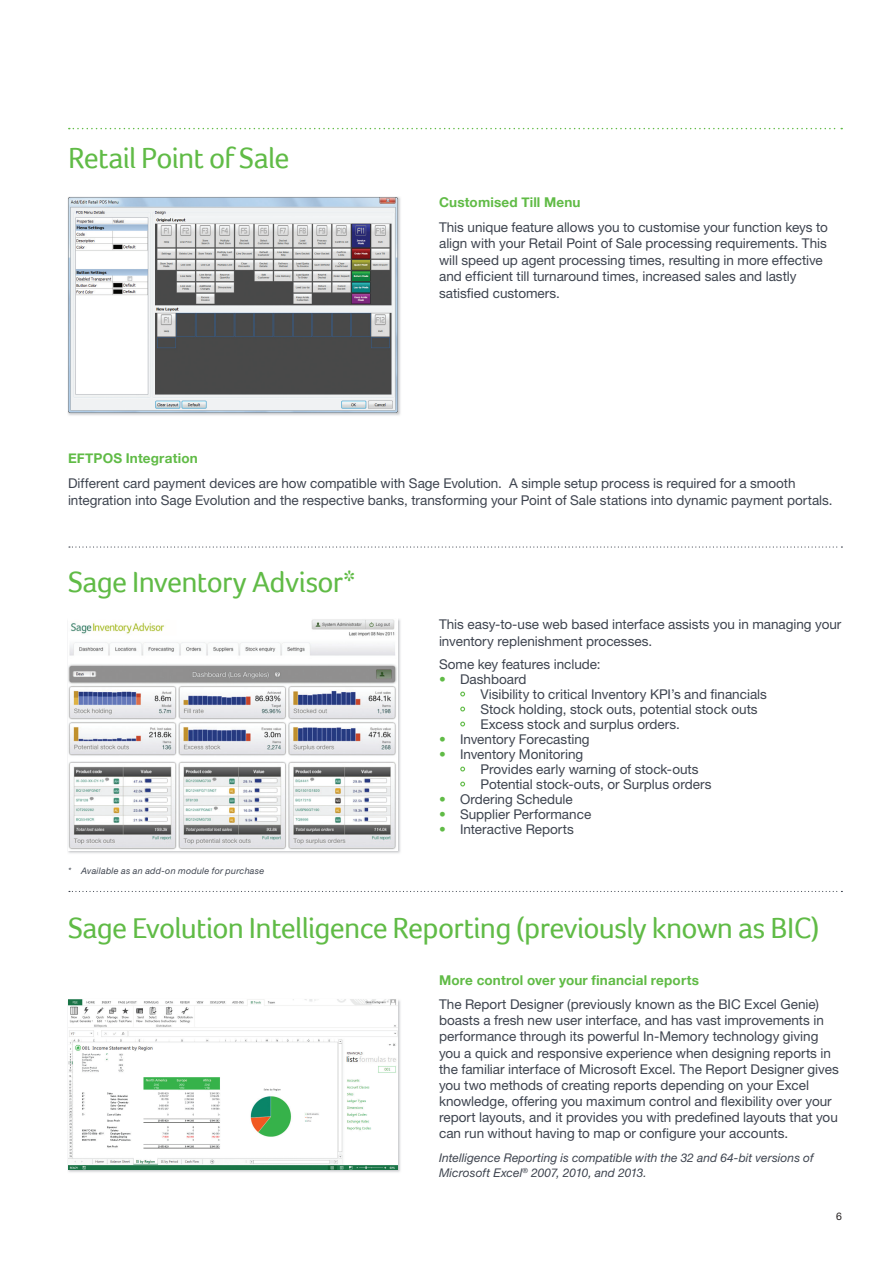
<style>
.page{position:relative;width:893px;height:1263px;background:#fff}
.page>*{position:absolute;margin:0;border:0;box-sizing:border-box;transform-origin:0 0}
.t1{font:30px "Foco";letter-spacing:-.025em;color:#60bb46}
.t2{font:13.5px/16px "Helvetica Neue LT Std";color:#3e444f}
.t3{font:700 13.5px "Helvetica Neue";letter-spacing:.01em;color:#60bb46}
.t4{font:italic 12px/15px "Helvetica Neue LT Std";letter-spacing:.005em;color:#3e444f}
.t5{font:10.5px "Helvetica Neue LT Std";color:#231f20}
.t6{font:italic 9px "Helvetica Neue LT Std";letter-spacing:.025em;color:#3e444f}
.s1{color:#60bb46}
</style>
<div class="page">
<svg style="left:69px;top:546px;width:773px;height:2px"></svg>
<svg style="left:69px;top:891px;width:773px;height:1px"></svg>
<svg style="left:69px;top:128px;width:773px;height:1px"></svg>
<img style="left:68px;top:197px;width:333px;height:219px">
<img style="left:68px;top:197px;width:330px;height:215px">
<svg style="left:460px;top:692px;width:5px;height:4px"></svg>
<svg style="left:460px;top:707px;width:5px;height:4px"></svg>
<svg style="left:460px;top:722px;width:5px;height:4px"></svg>
<svg style="left:460px;top:767px;width:5px;height:4px"></svg>
<svg style="left:460px;top:782px;width:5px;height:4px"></svg>
<img style="left:68px;top:619px;width:333px;height:234px">
<img style="left:68px;top:619px;width:330px;height:231px">
<img style="left:68px;top:999px;width:333px;height:173px">
<img style="left:68px;top:1000px;width:330px;height:169px">
<h1 class="t1" style="left:68px;top:140px;width:223px">Retail Point of Sale</h1>
<p class="t3" style="left:439px;top:193px;width:143px">Customised Till Menu</p>
<p class="t2" style="left:439px;top:218px;width:390px;line-height:16.5px">This unique feature allows you to customise your function keys to align with your Retail Point of Sale processing requirements. This will speed up agent processing times, resulting in more effective and efficient till turnaround times, increased sales and lastly satisfied customers.</p>
<p class="t3" style="left:68px;top:450px;width:131px">EFTPOS Integration</p>
<p class="t2" style="left:68px;top:475px;width:766px;line-height:16.5px">Different card payment devices are how compatible with Sage Evolution. A simple setup process is required for a smooth integration into Sage Evolution and the respective banks, transforming your Point of Sale stations into dynamic payment portals.</p>
<h1 class="t1" style="left:68px;top:565px;width:289px">Sage Inventory Advisor*</h1>
<p class="t6" style="left:68px;top:865px;width:198px">* Available as an add-on module for purchase</p>
<p class="t2" style="left:439px;top:616px;width:404px;line-height:16.5px">This easy-to-use web based interface assists you in managing your inventory replenishment processes.</p>
<p class="t2" style="left:439px;top:656px;width:163px">Some key features include:</p>
<p class="t2" style="left:480px;top:672px;width:288px;line-height:15px;text-indent:-41px"><span class="s1">•</span> Dashboard<br>Visibility to critical Inventory KPI’s and financials Stock holding, stock outs, potential stock outs Excess stock and surplus orders.</p>
<p class="t2" style="left:439px;top:731px;width:152px"><span class="s1">•</span> Inventory Forecasting</p>
<p class="t2" style="left:480px;top:747px;width:233px;line-height:15px;text-indent:-41px"><span class="s1">•</span> Inventory Monitoring<br>Provides early warning of stock-outs<br>Potential stock-outs, or Surplus orders</p>
<p class="t2" style="left:439px;top:791px;width:135px"><span class="s1">•</span> Ordering Schedule</p>
<p class="t2" style="left:439px;top:806px;width:154px"><span class="s1">•</span> Supplier Performance</p>
<p class="t2" style="left:439px;top:821px;width:136px"><span class="s1">•</span> Interactive Reports</p>
<h1 class="t1" style="left:68px;top:910px;width:753px">Sage Evolution Intelligence Reporting (previously known as BIC)</h1>
<p class="t3" style="left:439px;top:971px;width:262px">More control over your financial reports</p>
<p class="t2" style="left:439px;top:996px;width:401px">The Report Designer (previously known as the BIC Excel Genie) boasts a fresh new user interface, and has vast improvements in performance through its powerful In-Memory technology giving you a quick and responsive experience when designing reports in the familiar interface of Microsoft Excel. The Report Designer gives you two methods of creating reports depending on your Excel knowledge, offering you maximum control and flexibility over your report layouts, and it provides you with predefined layouts that you can run without having to map or configure your accounts.</p>
<p class="t4" style="left:439px;top:1150px;width:376px">Intelligence Reporting is compatible with the 32 and 64-bit versions of<br>Microsoft Excel<sup>®</sup> 2007, 2010, and 2013.</p>
<p class="t5" style="left:836px;top:1210px;width:7px">6</p>
</div>
